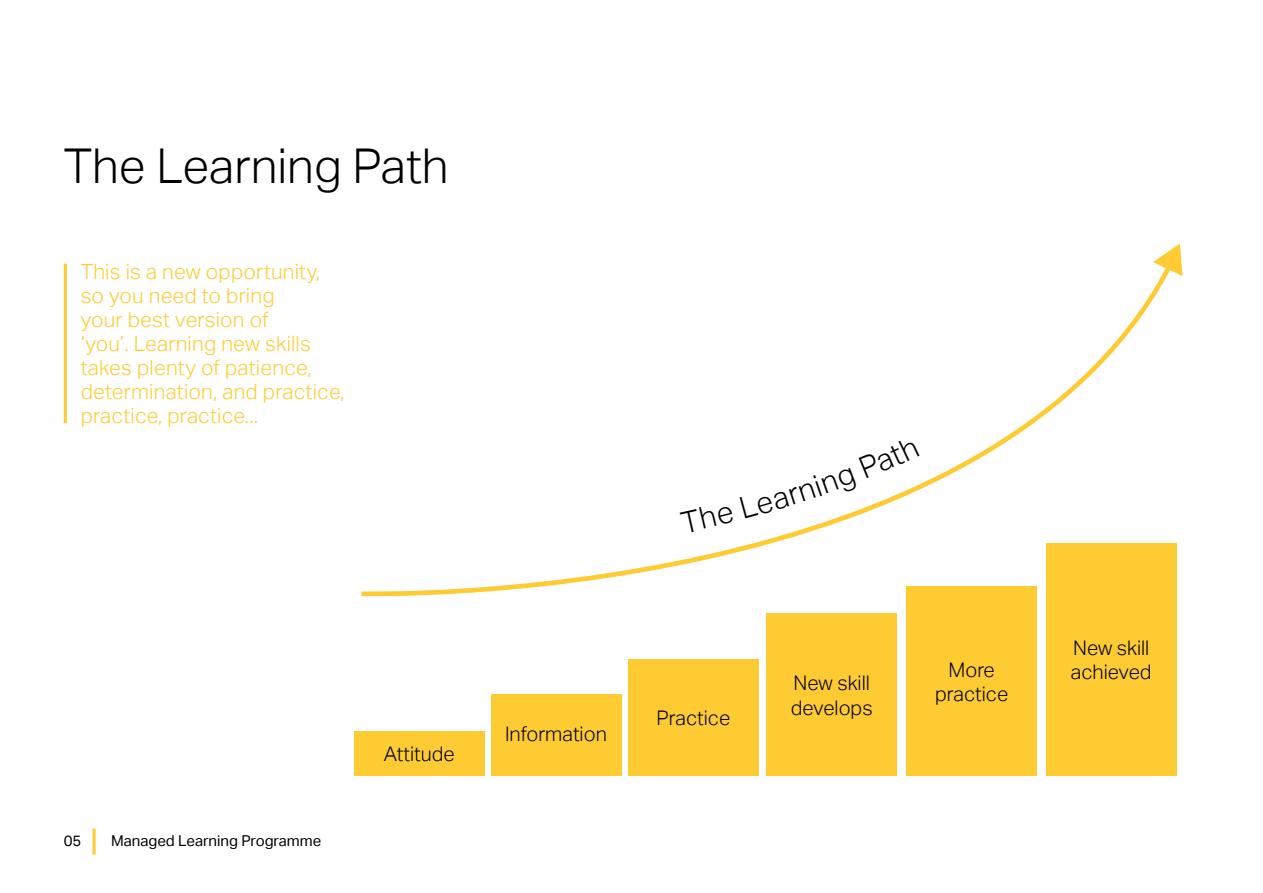
<style>
.page{position:relative;width:1263px;height:893px;background:#fff}
.page>*{position:absolute;margin:0;border:0;box-sizing:border-box;transform-origin:0 0}
.t1{font:300 48px "Aktiv Grotesk";color:#000}
.t2{font:300 21px/24px "Aktiv Grotesk";letter-spacing:.01em;color:#fecc32}
.t3{font:300 20.1px/24.2px "Aktiv Grotesk";color:#000}
.t4{font:15px "Aktiv Grotesk";color:#000}
</style>
<div class="page">
<div style="left:354px;top:731px;width:131px;height:45px;background:#fecb32"></div>
<div style="left:491px;top:694px;width:130px;height:82px;background:#fecb32"></div>
<div style="left:766px;top:613px;width:131px;height:163px;background:#fecb32"></div>
<div style="left:1046px;top:543px;width:130px;height:232px;background:#fecb32"></div>
<div style="left:906px;top:586px;width:131px;height:190px;background:#fecb32"></div>
<div style="left:628px;top:659px;width:131px;height:117px;background:#fecb32"></div>
<svg style="left:361px;top:270px;width:822px;height:340px"></svg>
<svg style="left:1153px;top:244px;width:29px;height:32px"></svg>
<hr style="left:64px;top:264px;width:3px;height:159px;background:#fecc32">
<hr style="left:93px;top:828px;width:3px;height:27px;background:#fecc32">
<svg style="left:680px;top:505px;width:54px;height:28px"></svg>
<svg style="left:740px;top:436px;width:179px;height:83px"></svg>
<h1 class="t1" style="left:64px;top:138px;width:386px">The Learning Path</h1>
<p class="t2" style="left:81px;top:259px;width:265px">This is a new opportunity, so you need to bring<br>your best version of<br>‘you’. Learning new skills takes plenty of patience, determination, and practice, practice, practice...</p>
<p class="t4" style="left:64px;top:832px;width:19px">05</p>
<p class="t4" style="left:111px;top:832px;width:212px">Managed Learning Programme</p>
<p class="t3" style="left:384px;top:742px;width:72px">Attitude</p>
<p class="t3" style="left:505px;top:722px;width:103px">Information</p>
<p class="t3" style="left:657px;top:706px;width:75px">Practice</p>
<p class="t3" style="left:791px;top:671px;width:83px">New skill develops</p>
<p class="t3" style="left:1073px;top:636px;width:78px">New skill</p>
<p class="t3" style="left:949px;top:657px;width:48px">More</p>
<p class="t3" style="left:1071px;top:660px;width:82px">achieved</p>
<p class="t3" style="left:935px;top:682px;width:75px">practice</p>
</div>
